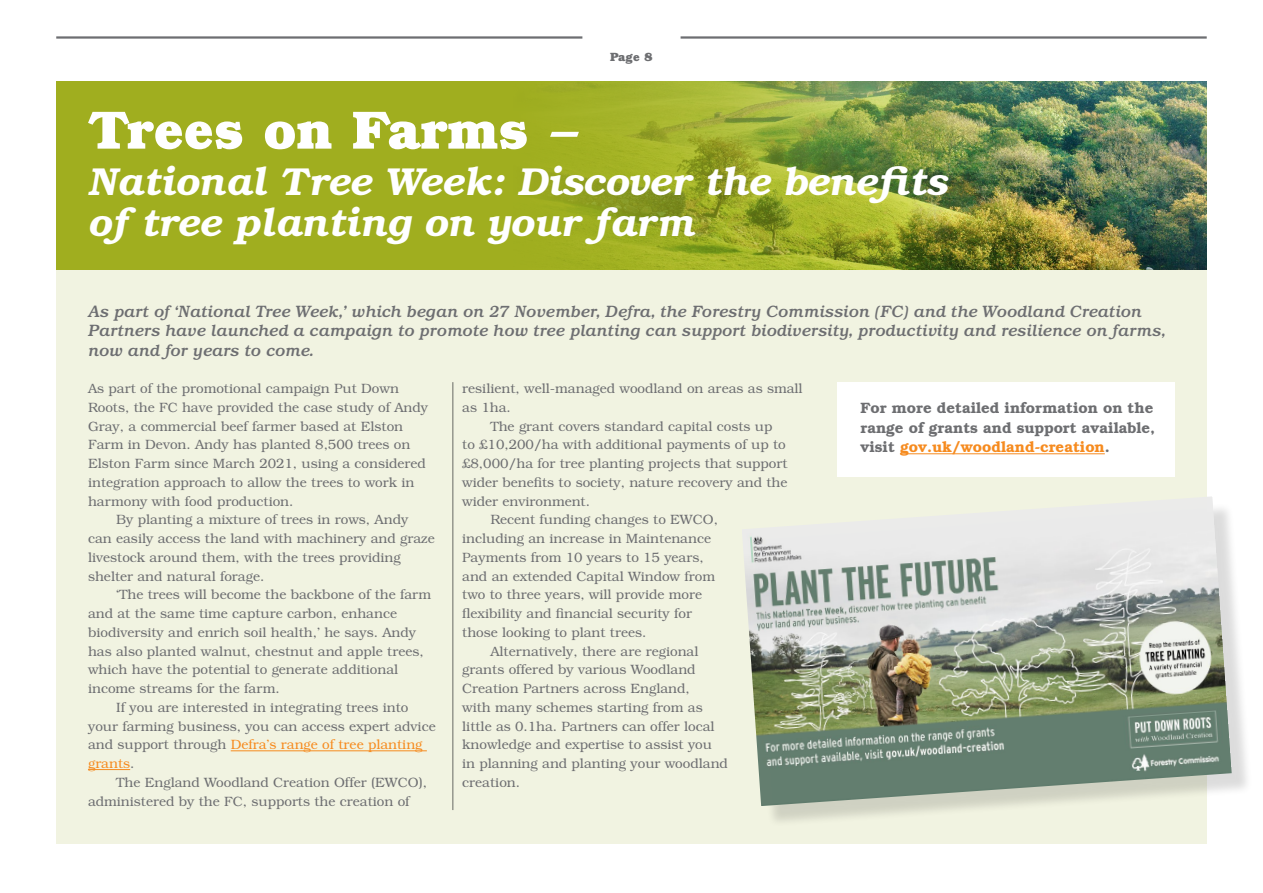
<style>
.page{position:relative;width:1263px;height:893px;background:#fff}
.page>*{position:absolute;margin:0;border:0;box-sizing:border-box;transform-origin:0 0}
.t1{font:700 54px "Bookman Std";color:#fff}
.t2{font:italic 600 39px/40.5px "Bookman Std";color:#fff}
.t3{font:italic 500 16.5px/19.5px "Bookman Std";color:#6d6e71}
.t4{font:600 15px/19.5px "Bookman Std";color:#6d6e71}
.t5{font:300 13.5px/18.8px "Bookman Std";color:#6d6e71}
.t6{font:300 13.5px "Bookman Std";color:#f68b1f}
.t7{font:700 12px "Bookman Std";color:#6d6e71}
.s1{font-weight:600;font-style:italic}
.s2{color:#6d6e71}
.s3{color:#f68b1f}
</style>
<div class="page">
<img style="left:56px;top:81px;width:1151px;height:189px">
<div style="left:56px;top:270px;width:1151px;height:574px;background:#f1f3e1"></div>
<hr style="left:56px;top:36px;width:526px;height:3px;background:#6d6e71">
<hr style="left:680px;top:36px;width:527px;height:3px;background:#6d6e71">
<div style="left:748px;top:502px;width:505px;height:326px;background:#000;opacity:.14"></div>
<img style="left:744px;top:496px;width:488px;height:310px">
<hr style="left:453px;top:382px;width:1px;height:428px;background:#6d6e71">
<div style="left:837px;top:383px;width:337px;height:94px;background:#fff"></div>
<hr style="left:231px;top:750px;width:196px;height:1px;background:#f68b1f">
<hr style="left:88px;top:769px;width:42px;height:1px;background:#f68b1f">
<hr style="left:900px;top:453px;width:205px;height:1px;background:#f68b1f">
<p class="t7" style="left:610px;top:49px;width:44px">Page 8</p>
<h1 class="t1" style="left:88px;top:96px;width:489px">Trees on Farms <span class="s1">–</span></h1>
<h2 class="t2" style="left:88px;top:161px;width:861px">National Tree Week: Discover the benefits of tree planting on your farm</h2>
<p class="t3" style="left:88px;top:301px;width:1080px">As part of ‘National Tree Week,’ which began on 27 November, Defra, the Forestry Commission (FC) and the Woodland Creation<br>Partners have launched a campaign to promote how tree planting can support biodiversity, productivity and resilience on farms, now and for years to come.</p>
<p class="t5" style="left:88px;top:379px;width:342px">As part of the promotional campaign Put Down Roots, the FC have provided the case study of Andy Gray, a commercial beef farmer based at Elston Farm in Devon. Andy has planted 8,500 trees on Elston Farm since March 2021, using a considered integration approach to allow the trees to work in harmony with food production.</p>
<p class="t5" style="left:88px;top:510px;width:348px;text-indent:28px">By planting a mixture of trees in rows, Andy can easily access the land with machinery and graze livestock around them, with the trees providing shelter and natural forage.</p>
<p class="t5" style="left:116px;top:585px;width:317px">‘The trees will become the backbone of the farm</p>
<p class="t5" style="left:88px;top:604px;width:310px">and at the same time capture carbon, enhance</p>
<p class="t5" style="left:88px;top:623px;width:330px">biodiversity and enrich soil health,’ he says. Andy</p>
<p class="t5" style="left:88px;top:642px;width:337px">has also planted walnut, chestnut and apple trees,</p>
<p class="t5" style="left:88px;top:660px;width:312px">which have the potential to generate additional</p>
<p class="t5" style="left:88px;top:679px;width:193px">income streams for the farm.</p>
<p class="t5" style="left:116px;top:698px;width:294px">If you are interested in integrating trees into</p>
<p class="t5" style="left:88px;top:717px;width:349px">your farming business, you can access expert advice</p>
<p class="t6" style="left:88px;top:737px;width:336px"><span class="s2">and support through</span> Defra’s range of tree planting</p>
<p class="t6" style="left:88px;top:756px;width:48px">grants<span class="s2">.</span></p>
<p class="t5" style="left:116px;top:773px;width:312px">The England Woodland Creation Offer (EWCO),</p>
<p class="t5" style="left:88px;top:792px;width:323px">administered by the FC, supports the creation of</p>
<p class="t5" style="left:462px;top:379px;width:342px">resilient, well-managed woodland on areas as small</p>
<p class="t5" style="left:462px;top:398px;width:50px">as 1ha.</p>
<p class="t5" style="left:490px;top:417px;width:283px">The grant covers standard capital costs up</p>
<p class="t5" style="left:462px;top:435px;width:325px">to £10,200/ha with additional payments of up to</p>
<p class="t5" style="left:462px;top:454px;width:327px">£8,000/ha for tree planting projects that support</p>
<p class="t5" style="left:462px;top:473px;width:327px">wider benefits to society, nature recovery and the</p>
<p class="t5" style="left:462px;top:492px;width:129px">wider environment.</p>
<p class="t5" style="left:490px;top:510px;width:229px">Recent funding changes to EWCO,</p>
<p class="t5" style="left:462px;top:529px;width:250px">including an increase in Maintenance</p>
<p class="t5" style="left:462px;top:548px;width:243px">Payments from 10 years to 15 years,</p>
<p class="t5" style="left:462px;top:567px;width:254px">and an extended Capital Window from</p>
<p class="t5" style="left:462px;top:585px;width:241px">two to three years, will provide more</p>
<p class="t5" style="left:462px;top:604px;width:231px">flexibility and financial security for</p>
<p class="t5" style="left:462px;top:623px;width:186px">those looking to plant trees.</p>
<p class="t5" style="left:490px;top:642px;width:210px">Alternatively, there are regional</p>
<p class="t5" style="left:462px;top:660px;width:235px">grants offered by various Woodland</p>
<p class="t5" style="left:462px;top:679px;width:229px">Creation Partners across England,</p>
<p class="t5" style="left:462px;top:698px;width:242px">with many schemes starting from as</p>
<p class="t5" style="left:462px;top:717px;width:254px">little as 0.1ha. Partners can offer local</p>
<p class="t5" style="left:462px;top:735px;width:251px">knowledge and expertise to assist you</p>
<p class="t5" style="left:462px;top:754px;width:267px">in planning and planting your woodland</p>
<p class="t5" style="left:462px;top:773px;width:59px">creation.</p>
<p class="t4" style="left:860px;top:398px;width:296px">For more detailed information on the range of grants and support available, visit <span class="s3">gov.uk/woodland-creation</span>.</p>
</div>
